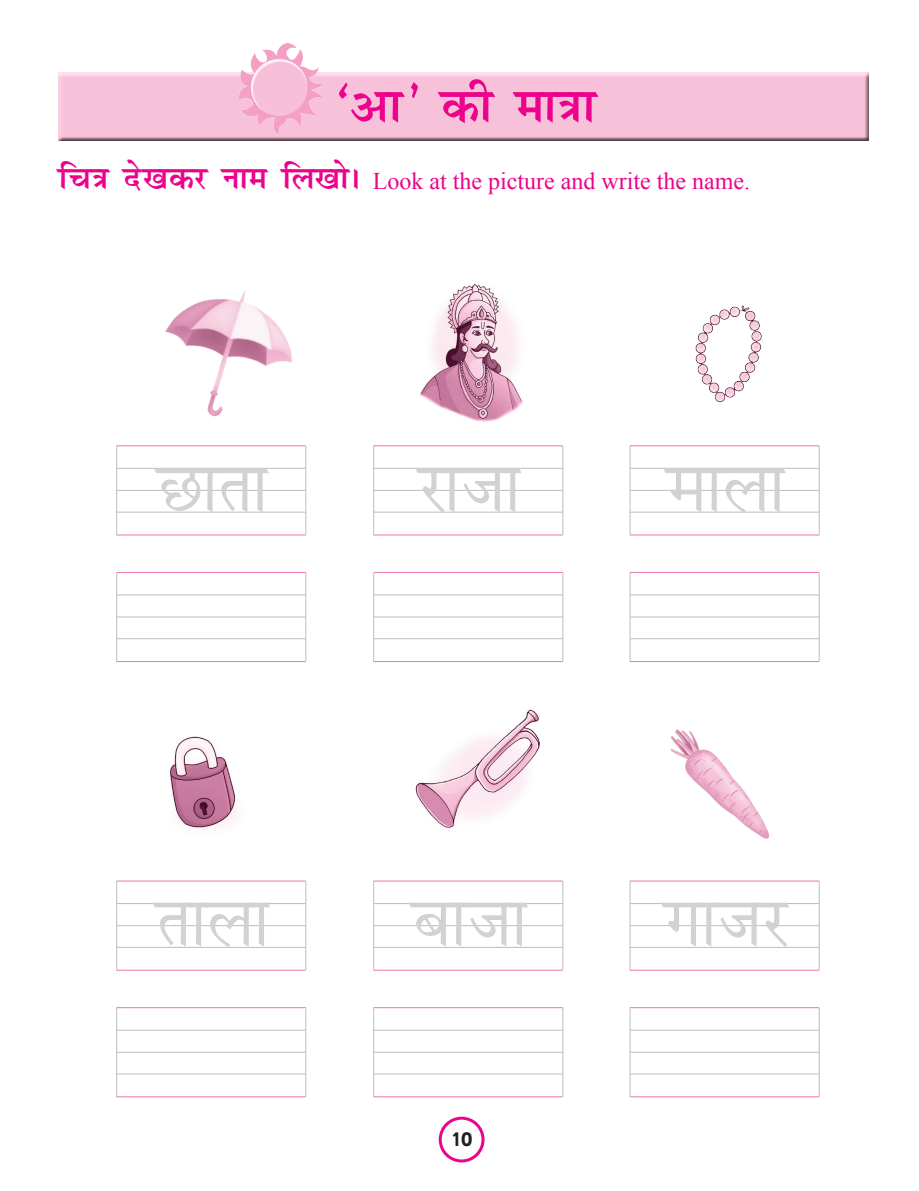
<style>
.page{position:relative;width:919px;height:1191px;background:#fff}
.page>*{position:absolute;margin:0;border:0;box-sizing:border-box;transform-origin:0 0}
.main_heading{font:84px "Walkman Chanakya 905 Normal";color:#d1d2d4}
.Head_1{font:700 57px "Walkman Chanakya 905";color:#ed028c}
.t1{font:24px "Times New Roman";color:#ed028c}
.t2{font:700 19.5px "Sassoon Infant Std";color:#231f20}
.s1{font-family:"Walkman Chanakya 905";font-weight:700;font-size:37.5px}
</style>
<div class="page">
<div style="left:438px;top:1116px;width:46px;height:46px;border:3px solid #ed028c;border-radius:50%"></div>
<hr style="left:116px;top:880px;width:189px;height:1px;background:#f171ab">
<hr style="left:116px;top:903px;width:189px;height:1px;background:#bcbdc0">
<hr style="left:116px;top:947px;width:189px;height:1px;background:#bcbdc0">
<hr style="left:116px;top:970px;width:189px;height:1px;background:#f171ab">
<hr style="left:116px;top:925px;width:189px;height:1px;background:#bcbdc0">
<hr style="left:116px;top:881px;width:1px;height:89px;background:#bcbdc0">
<hr style="left:305px;top:881px;width:1px;height:89px;background:#bcbdc0">
<hr style="left:116px;top:445px;width:189px;height:1px;background:#f171ab">
<hr style="left:116px;top:468px;width:189px;height:1px;background:#bcbdc0">
<hr style="left:116px;top:512px;width:189px;height:1px;background:#bcbdc0">
<hr style="left:116px;top:534px;width:189px;height:1px;background:#f171ab">
<hr style="left:116px;top:490px;width:189px;height:1px;background:#bcbdc0">
<hr style="left:116px;top:446px;width:1px;height:89px;background:#bcbdc0">
<hr style="left:305px;top:445px;width:1px;height:90px;background:#bcbdc0">
<hr style="left:116px;top:1007px;width:189px;height:1px;background:#f171ab">
<hr style="left:116px;top:1029px;width:189px;height:1px;background:#bcbdc0">
<hr style="left:116px;top:1073px;width:189px;height:1px;background:#bcbdc0">
<hr style="left:116px;top:1096px;width:189px;height:1px;background:#f171ab">
<hr style="left:116px;top:1052px;width:189px;height:1px;background:#bcbdc0">
<hr style="left:116px;top:1007px;width:1px;height:89px;background:#bcbdc0">
<hr style="left:305px;top:1007px;width:1px;height:89px;background:#bcbdc0">
<hr style="left:116px;top:572px;width:189px;height:1px;background:#f171ab">
<hr style="left:116px;top:594px;width:189px;height:1px;background:#bcbdc0">
<hr style="left:116px;top:638px;width:189px;height:1px;background:#bcbdc0">
<hr style="left:116px;top:661px;width:189px;height:1px;background:#f171ab">
<hr style="left:116px;top:616px;width:189px;height:1px;background:#bcbdc0">
<hr style="left:116px;top:572px;width:1px;height:89px;background:#bcbdc0">
<hr style="left:305px;top:572px;width:1px;height:89px;background:#bcbdc0">
<hr style="left:373px;top:880px;width:189px;height:1px;background:#f171ab">
<hr style="left:373px;top:903px;width:189px;height:1px;background:#bcbdc0">
<hr style="left:373px;top:947px;width:189px;height:1px;background:#bcbdc0">
<hr style="left:373px;top:970px;width:189px;height:1px;background:#f171ab">
<hr style="left:373px;top:925px;width:189px;height:1px;background:#bcbdc0">
<hr style="left:373px;top:881px;width:1px;height:89px;background:#bcbdc0">
<hr style="left:562px;top:881px;width:1px;height:89px;background:#bcbdc0">
<hr style="left:373px;top:445px;width:189px;height:1px;background:#f171ab">
<hr style="left:373px;top:468px;width:189px;height:1px;background:#bcbdc0">
<hr style="left:373px;top:512px;width:189px;height:1px;background:#bcbdc0">
<hr style="left:373px;top:534px;width:189px;height:1px;background:#f171ab">
<hr style="left:373px;top:490px;width:189px;height:1px;background:#bcbdc0">
<hr style="left:373px;top:446px;width:1px;height:89px;background:#bcbdc0">
<hr style="left:562px;top:445px;width:1px;height:90px;background:#bcbdc0">
<hr style="left:373px;top:1007px;width:189px;height:1px;background:#f171ab">
<hr style="left:373px;top:1029px;width:189px;height:1px;background:#bcbdc0">
<hr style="left:373px;top:1073px;width:189px;height:1px;background:#bcbdc0">
<hr style="left:373px;top:1096px;width:189px;height:1px;background:#f171ab">
<hr style="left:373px;top:1052px;width:189px;height:1px;background:#bcbdc0">
<hr style="left:373px;top:1007px;width:1px;height:89px;background:#bcbdc0">
<hr style="left:562px;top:1007px;width:1px;height:89px;background:#bcbdc0">
<hr style="left:373px;top:572px;width:189px;height:1px;background:#f171ab">
<hr style="left:373px;top:594px;width:189px;height:1px;background:#bcbdc0">
<hr style="left:373px;top:638px;width:189px;height:1px;background:#bcbdc0">
<hr style="left:373px;top:661px;width:189px;height:1px;background:#f171ab">
<hr style="left:373px;top:616px;width:189px;height:1px;background:#bcbdc0">
<hr style="left:373px;top:572px;width:1px;height:89px;background:#bcbdc0">
<hr style="left:562px;top:572px;width:1px;height:89px;background:#bcbdc0">
<hr style="left:629px;top:880px;width:189px;height:1px;background:#f171ab">
<hr style="left:629px;top:903px;width:189px;height:1px;background:#bcbdc0">
<hr style="left:629px;top:947px;width:189px;height:1px;background:#bcbdc0">
<hr style="left:629px;top:970px;width:189px;height:1px;background:#f171ab">
<hr style="left:629px;top:925px;width:189px;height:1px;background:#bcbdc0">
<hr style="left:629px;top:881px;width:1px;height:89px;background:#bcbdc0">
<hr style="left:818px;top:881px;width:1px;height:89px;background:#bcbdc0">
<hr style="left:629px;top:445px;width:189px;height:1px;background:#f171ab">
<hr style="left:629px;top:468px;width:189px;height:1px;background:#bcbdc0">
<hr style="left:629px;top:512px;width:189px;height:1px;background:#bcbdc0">
<hr style="left:629px;top:534px;width:189px;height:1px;background:#f171ab">
<hr style="left:629px;top:490px;width:189px;height:1px;background:#bcbdc0">
<hr style="left:629px;top:446px;width:1px;height:89px;background:#bcbdc0">
<hr style="left:818px;top:445px;width:1px;height:90px;background:#bcbdc0">
<hr style="left:629px;top:1007px;width:189px;height:1px;background:#f171ab">
<hr style="left:629px;top:1029px;width:189px;height:1px;background:#bcbdc0">
<hr style="left:629px;top:1073px;width:189px;height:1px;background:#bcbdc0">
<hr style="left:629px;top:1096px;width:189px;height:1px;background:#f171ab">
<hr style="left:629px;top:1052px;width:189px;height:1px;background:#bcbdc0">
<hr style="left:629px;top:1007px;width:1px;height:89px;background:#bcbdc0">
<hr style="left:818px;top:1007px;width:1px;height:89px;background:#bcbdc0">
<hr style="left:629px;top:572px;width:189px;height:1px;background:#f171ab">
<hr style="left:629px;top:594px;width:189px;height:1px;background:#bcbdc0">
<hr style="left:629px;top:638px;width:189px;height:1px;background:#bcbdc0">
<hr style="left:629px;top:661px;width:189px;height:1px;background:#f171ab">
<hr style="left:629px;top:616px;width:189px;height:1px;background:#bcbdc0">
<hr style="left:629px;top:572px;width:1px;height:89px;background:#bcbdc0">
<hr style="left:818px;top:572px;width:1px;height:89px;background:#bcbdc0">
<img style="left:671px;top:729px;width:98px;height:110px">
<img style="left:165px;top:291px;width:127px;height:126px">
<img style="left:415px;top:709px;width:125px;height:119px">
<img style="left:420px;top:284px;width:103px;height:138px">
<img style="left:695px;top:305px;width:67px;height:98px">
<img style="left:170px;top:736px;width:67px;height:93px">
<div style="left:55px;top:72px;width:815px;height:71px;background:#231f20;opacity:.75"></div>
<img style="left:239px;top:43px;width:85px;height:89px">
<p class="Head_1" style="left:333px;top:71px;width:263px">^vk* dh ek=kk</p>
<p class="t1" style="left:58px;top:165px;width:693px"><span class="s1">fp=k ns[kdj uke fy[kksA</span> Look at the picture and write the name.</p>
<p class="main_heading" style="left:156px;top:436px;width:112px">Nkrk</p>
<p class="main_heading" style="left:417px;top:436px;width:103px">jktk</p>
<p class="main_heading" style="left:665px;top:436px;width:119px">ekyk</p>
<p class="main_heading" style="left:155px;top:870px;width:114px">rkyk</p>
<p class="main_heading" style="left:411px;top:870px;width:116px">cktk</p>
<p class="t2" style="left:450px;top:1127px;width:23px">10</p>
<p class="main_heading" style="left:663px;top:870px;width:124px">xktj</p>
</div>
